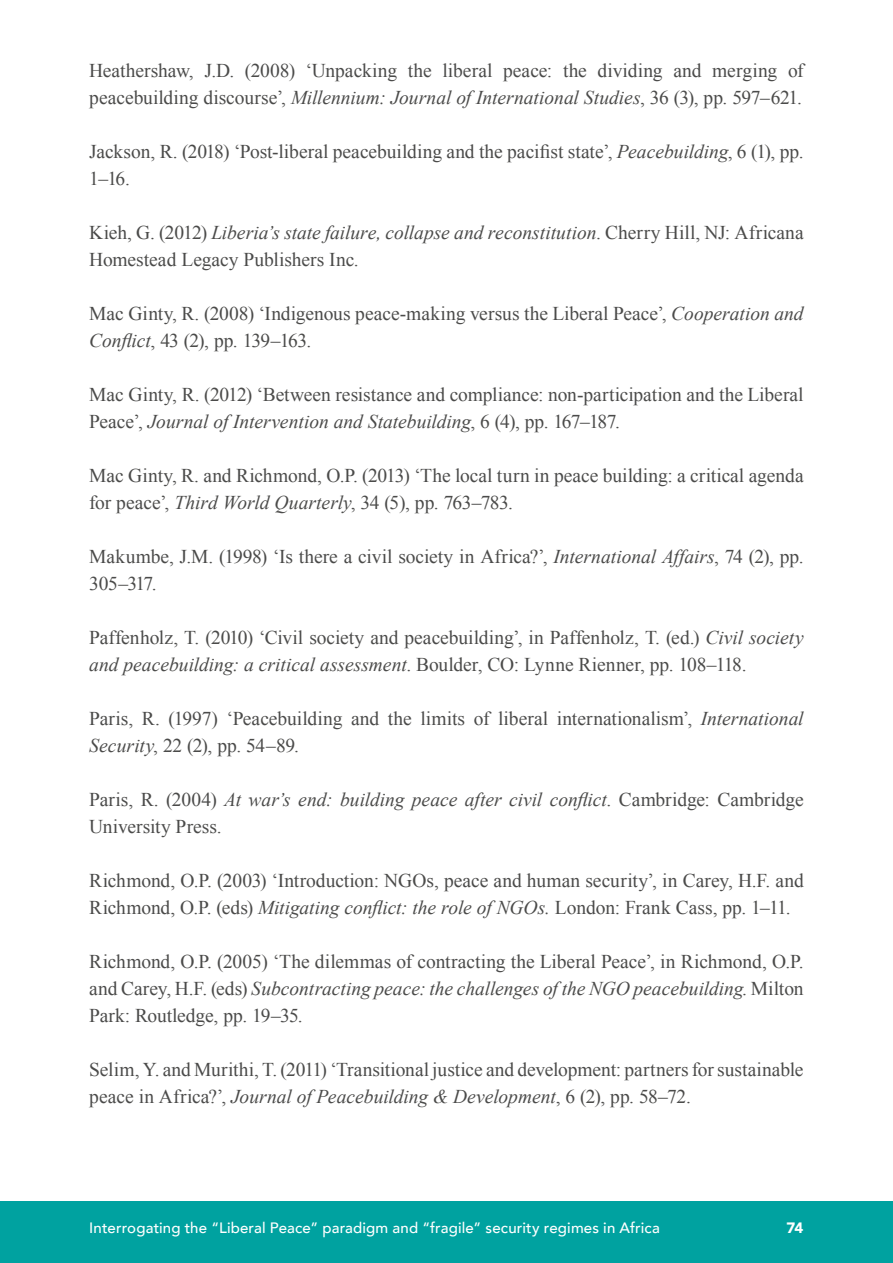
<style>
.page{position:relative;width:893px;height:1263px;background:#fff}
.page>*{position:absolute;margin:0;border:0;box-sizing:border-box;transform-origin:0 0}
.t1{font:19.5px/27px "Times New Roman";letter-spacing:-.005em;color:#4b4b4a}
.t2{font:500 15px "Avenir";letter-spacing:.01em;color:#fff}
.t3{font:900 15px "Avenir";color:#fff}
.s1{font-style:italic}
</style>
<div class="page">
<div style="left:0;top:1201px;width:893px;height:62px;background:#00a2a0"></div>
<p class="t1" style="left:89px;top:56px;width:716px">Heathershaw, J.D. (2008) ‘Unpacking the liberal peace: the dividing and merging of peacebuilding discourse’, <span class="s1">Millennium: Journal of International Studies</span>, 36 (3), pp. 597–621.</p>
<p class="t1" style="left:89px;top:137px;width:716px">Jackson, R. (2018) ‘Post-liberal peacebuilding and the pacifist state’, <span class="s1">Peacebuilding</span>, 6 (1), pp.<br>1–16.</p>
<p class="t1" style="left:89px;top:218px;width:716px">Kieh, G. (2012) <span class="s1">Liberia’s state failure, collapse and reconstitution</span>. Cherry Hill, NJ: Africana<br>Homestead Legacy Publishers Inc.</p>
<p class="t1" style="left:89px;top:299px;width:716px">Mac Ginty, R. (2008) ‘Indigenous peace-making versus the Liberal Peace’, <span class="s1">Cooperation and<br>Conflict</span>, 43 (2), pp. 139–163.</p>
<p class="t1" style="left:89px;top:380px;width:716px">Mac Ginty, R. (2012) ‘Between resistance and compliance: non-participation and the Liberal<br>Peace’, <span class="s1">Journal of Intervention and Statebuilding</span>, 6 (4), pp. 167–187.</p>
<p class="t1" style="left:89px;top:461px;width:716px">Mac Ginty, R. and Richmond, O.P. (2013) ‘The local turn in peace building: a critical agenda for peace’, <span class="s1">Third World Quarterly</span>, 34 (5), pp. 763–783.</p>
<p class="t1" style="left:89px;top:542px;width:716px">Makumbe, J.M. (1998) ‘Is there a civil society in Africa?’, <span class="s1">International Affairs</span>, 74 (2), pp.<br>305–317.</p>
<p class="t1" style="left:89px;top:623px;width:716px">Paffenholz, T. (2010) ‘Civil society and peacebuilding’, in Paffenholz, T. (ed.) <span class="s1">Civil society and peacebuilding: a critical assessment</span>. Boulder, CO: Lynne Rienner, pp. 108–118.</p>
<p class="t1" style="left:89px;top:704px;width:716px">Paris, R. (1997) ‘Peacebuilding and the limits of liberal internationalism’, <span class="s1">International<br>Security</span>, 22 (2), pp. 54–89.</p>
<p class="t1" style="left:89px;top:785px;width:716px">Paris, R. (2004) <span class="s1">At war’s end: building peace after civil conflict</span>. Cambridge: Cambridge<br>University Press.</p>
<p class="t1" style="left:89px;top:866px;width:716px">Richmond, O.P. (2003) ‘Introduction: NGOs, peace and human security’, in Carey, H.F. and<br>Richmond, O.P. (eds) <span class="s1">Mitigating conflict: the role of NGOs.</span> London: Frank Cass, pp. 1–11.</p>
<p class="t1" style="left:89px;top:947px;width:716px;text-align:justify">Richmond, O.P. (2005) ‘The dilemmas of contracting the Liberal Peace’, in Richmond, O.P. and Carey, H.F. (eds) <span class="s1">Subcontracting peace: the challenges of the NGO peacebuilding</span>. Milton Park: Routledge, pp. 19–35.</p>
<p class="t1" style="left:89px;top:1055px;width:716px">Selim, Y. and Murithi, T. (2011) ‘Transitional justice and development: partners for sustainable peace in Africa?’, <span class="s1">Journal of Peacebuilding &amp; Development</span>, 6 (2), pp. 58–72.</p>
<p class="t2" style="left:89px;top:1214px;width:572px">Interrogating the “Liberal Peace” paradigm and “fragile” security regimes in Africa</p>
<p class="t3" style="left:786px;top:1214px;width:18px">74</p>
</div>
